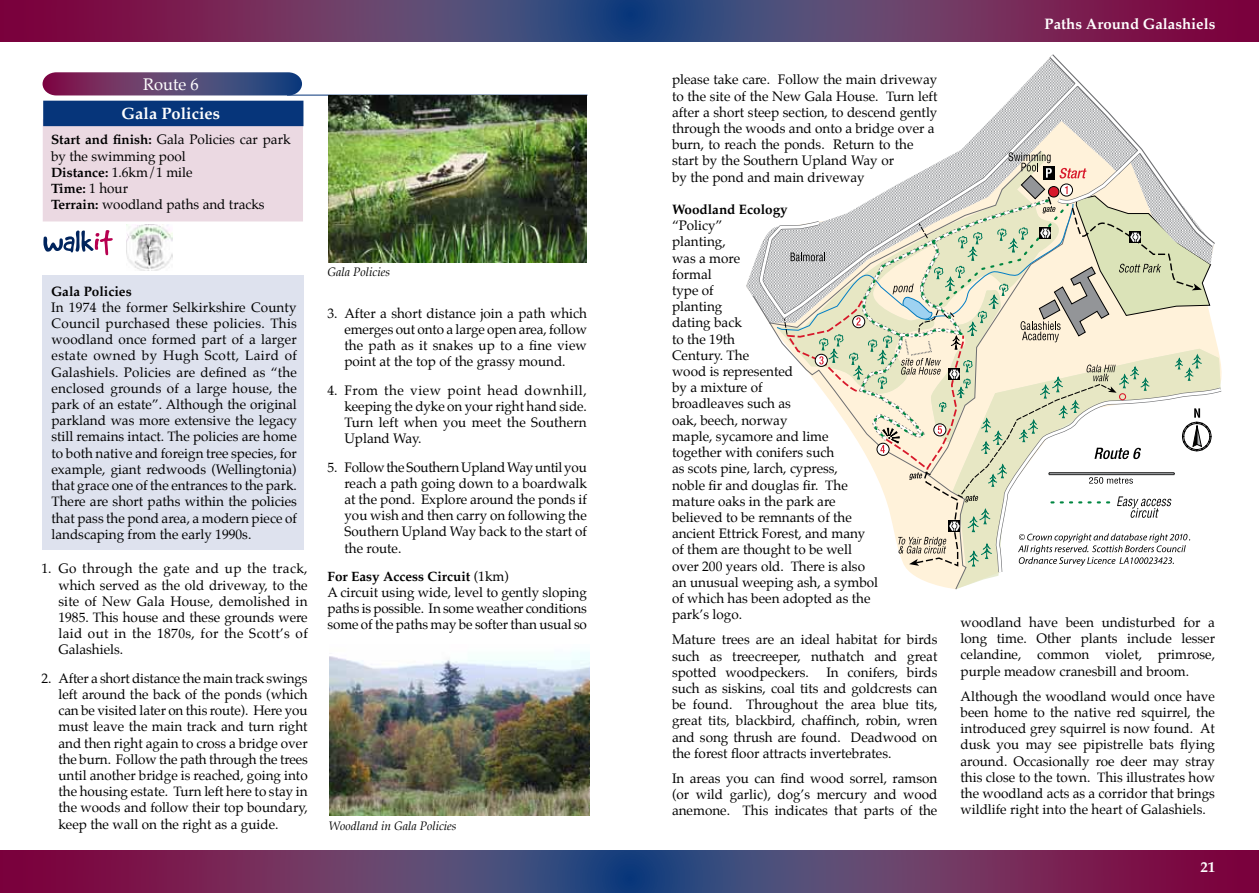
<style>
.page{position:relative;width:1259px;height:893px;background:#fff}
.page>*{position:absolute;margin:0;border:0;box-sizing:border-box;transform-origin:0 0}
.t1{font:16.5px "Palatino Bold Os F";color:#fff}
.t2{font:16.5px "Palatino";color:#fff}
.t3{font:700 15px "Palatino";color:#fff}
.t4{font:13.5px/16.2px "Palatino";color:#000;text-align:justify}
.t5{font:13.5px "Palatino Bold Os F";color:#000}
.t6{font:700 13.5px "Palatino";color:#000}
.t7{font:italic 12px "Palatino";color:#000}
.s1{font-family:"Palatino Bold Os F"}
.s2{font-family:"Palatino"}
</style>
<div class="page">
<svg style="left:0;top:850px;width:1259px;height:43px;background:#613162"></svg>
<svg style="left:0;top:0;width:1259px;height:42px;background:#613162"></svg>
<div style="left:43px;top:275px;width:261px;height:275px;background:#dee2ee"></div>
<hr style="left:287px;top:95px;width:300px;height:1px;background:#06357a">
<svg style="left:43px;top:72px;width:259px;height:23px;background:#5c4272"></svg>
<div style="left:43px;top:119px;width:260px;height:102px;background:#ebd9e2"></div>
<div style="left:43px;top:101px;width:260px;height:25px;background:#06357a"></div>
<svg style="left:43px;top:230px;width:70px;height:25px"></svg>
<img style="left:126px;top:225px;width:46px;height:46px">
<svg style="left:753px;top:256px;width:244px;height:334px"></svg>
<svg style="left:758px;top:227px;width:18px;height:348px"></svg>
<svg style="left:776px;top:54px;width:446px;height:522px"></svg>
<img style="left:328px;top:96px;width:258px;height:166px">
<img style="left:329px;top:652px;width:260px;height:164px">
<p class="t2" style="left:143px;top:71px;width:57px">Route 6</p>
<p class="t1" style="left:122px;top:104px;width:100px">Gala Policies</p>
<p class="t4" style="left:51px;top:132px;width:241px;text-align:left"><span class="s1">Start and finish:</span> Gala Policies car park by the swimming pool<br><span class="s1">Distance:</span> 1.6km/1 mile</p>
<p class="t5" style="left:51px;top:181px;width:79px">Time: <span class="s2">1 hour</span></p>
<p class="t4" style="left:51px;top:197px;width:215px"><span class="s1">Terrain:</span> woodland paths and tracks</p>
<p class="t6" style="left:51px;top:280px;width:82px">Gala Policies</p>
<p class="t4" style="left:51px;top:299px;width:247px">In 1974 the former Selkirkshire County Council purchased these policies. This woodland once formed part of a larger estate owned by Hugh Scott, Laird of Galashiels. Policies are defined as “the enclosed grounds of a large house, the park of an estate”. Although the original parkland was more extensive the legacy still remains intact. The policies are home to both native and foreign tree species, for example, giant redwoods (Wellingtonia) that grace one of the entrances to the park.<br>There are short paths within the policies that pass the pond area, a modern piece of landscaping from the early 1990s.</p>
<p class="t4" style="left:58px;top:561px;width:251px;text-indent:-17px">1. Go through the gate and up the track, which served as the old driveway, to the site of New Gala House, demolished in 1985. This house and these grounds were laid out in the 1870s, for the Scott’s of Galashiels.</p>
<p class="t4" style="left:58px;top:670px;width:251px;text-indent:-17px">2. After a short distance the main track swings left around the back of the ponds (which can be visited later on this route). Here you must leave the main track and turn right and then right again to cross a bridge over the burn. Follow the path through the trees until another bridge is reached, going into the housing estate. Turn left here to stay in the woods and follow their top boundary, keep the wall on the right as a guide.</p>
<p class="t7" style="left:327px;top:262px;width:64px">Gala Policies</p>
<p class="t4" style="left:344px;top:305px;width:244px;text-indent:-17px">3. After a short distance join a path which emerges out onto a large open area, follow the path as it snakes up to a fine view point at the top of the grassy mound.</p>
<p class="t4" style="left:344px;top:382px;width:244px;text-indent:-17px">4. From the view point head downhill, keeping the dyke on your right hand side.<br>Turn left when you meet the Southern Upland Way.</p>
<p class="t4" style="left:344px;top:459px;width:244px;text-indent:-17px">5. Follow the Southern Upland Way until you reach a path going down to a boardwalk at the pond. Explore around the ponds if you wish and then carry on following the Southern Upland Way back to the start of the route.</p>
<p class="t5" style="left:327px;top:568px;width:183px">For Easy Access Circuit <span class="s2">(1km)</span></p>
<p class="t4" style="left:327px;top:584px;width:261px">A circuit using wide, level to gently sloping paths is possible. In some weather conditions some of the paths may be softer than usual so</p>
<p class="t7" style="left:329px;top:816px;width:129px">Woodland in Gala Policies</p>
<p class="t4" style="left:672px;top:72px;width:267px;text-align:left">please take care. Follow the main driveway to the site of the New Gala House. Turn left after a short steep section, to descend gently through the woods and onto a bridge over a burn, to reach the ponds. Return to the start by the Southern Upland Way or<br>by the pond and main driveway</p>
<p class="t6" style="left:672px;top:198px;width:117px">Woodland Ecology</p>
<p class="t4" style="left:672px;top:218px;width:208px;text-align:left">“Policy”<br>planting,<br>was a more<br>formal<br>type of<br>planting<br>dating back<br>to the 19th<br>Century. The<br>wood is represented<br>by a mixture of<br>broadleaves such as<br>oak, beech, norway<br>maple, sycamore and lime together with conifers such<br>as scots pine, larch, cypress,<br>noble fir and douglas fir. The mature oaks in the park are believed to be remnants of the ancient Ettrick Forest, and many of them are thought to be well over 200 years old. There is also an unusual weeping ash, a symbol of which has been adopted as the park’s logo.</p>
<p class="t4" style="left:672px;top:632px;width:267px">Mature trees are an ideal habitat for birds such as treecreeper, nuthatch and great spotted woodpeckers.</p>
<p class="t4" style="left:672px;top:664px;width:267px;text-indent:154px">In conifers, birds such as siskins, coal tits and goldcrests can be found. Throughout the area blue tits, great tits, blackbird, chaffinch, robin, wren and song thrush are found. Deadwood on the forest floor attracts invertebrates.</p>
<p class="t4" style="left:672px;top:770px;width:267px">In areas you can find wood sorrel, ramson (or wild garlic), dog’s mercury and wood anemone. This indicates that parts of the</p>
<p class="t3" style="left:1044px;top:11px;width:172px">Paths Around Galashiels</p>
<p class="t4" style="left:960px;top:614px;width:256px">woodland have been undisturbed for a long time. Other plants include lesser celandine, common violet, primrose, purple meadow cranesbill and broom.</p>
<p class="t4" style="left:960px;top:688px;width:256px">Although the woodland would once have been home to the native red squirrel, the introduced grey squirrel is now found. At dusk you may see pipistrelle bats flying around. Occasionally roe deer may stray this close to the town. This illustrates how the woodland acts as a corridor that brings wildlife right into the heart of Galashiels.</p>
<p class="t3" style="left:1200px;top:854px;width:16px">21</p>
</div>
